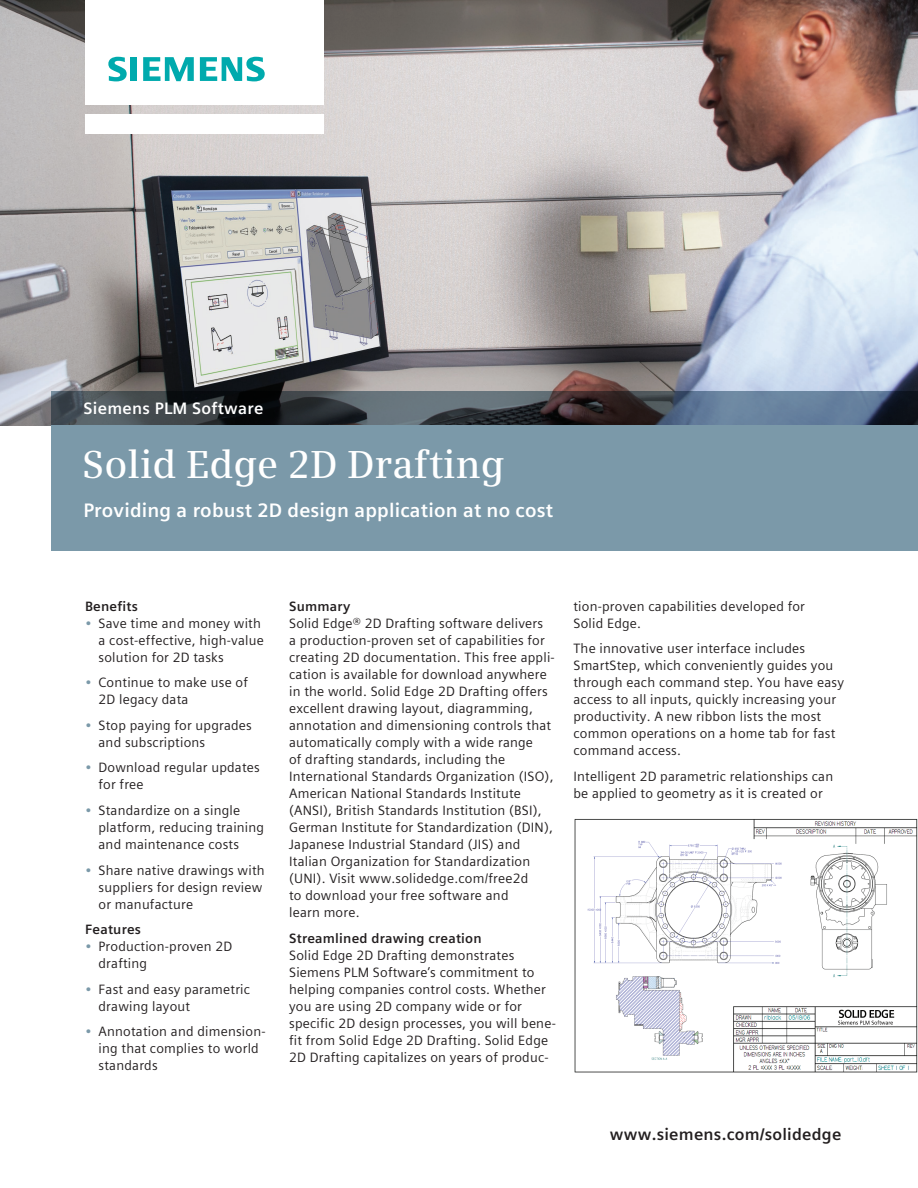
<style>
.page{position:relative;width:918px;height:1188px;background:#fff}
.page>*{position:absolute;margin:0;border:0;box-sizing:border-box;transform-origin:0 0}
.t1{font:600 39px "Siemens Serif";color:#fff}
.t2{font:700 19.5px "Siemens Sans Global";letter-spacing:.01em;color:#fff}
.t3{font:700 16.5px "Siemens Sans Global";letter-spacing:.015em;color:#231f20}
.t4{font:700 16.5px "Siemens Sans Global";letter-spacing:.015em;color:#fff}
.t5{font:13.5px/17px "Siemens Sans Global";letter-spacing:.015em;color:#231f20}
.t6{font:700 13.5px "Siemens Sans Global";letter-spacing:.015em;color:#231f20}
.s1{color:#7b99a9}
</style>
<div class="page">
<img style="left:0;top:0;width:918px;height:425px">
<div style="left:85px;top:114px;width:238px;height:19px;background:#fff"></div>
<div style="left:85px;top:0;width:238px;height:105px;background:#fff"></div>
<svg style="left:108px;top:57px;width:19px;height:24px"></svg>
<div style="left:130px;top:57px;width:7px;height:24px;background:#00aaad"></div>
<svg style="left:143px;top:57px;width:51px;height:24px"></svg>
<svg style="left:200px;top:57px;width:65px;height:24px"></svg>
<svg style="left:51px;top:391px;width:867px;height:34px;background:#424c57"></svg>
<div style="left:51px;top:425px;width:867px;height:126px;background:#7b99a9"></div>
<img style="left:574px;top:819px;width:344px;height:254px">
<p class="t4" style="left:84px;top:396px;width:181px">Siemens PLM Software</p>
<h1 class="t1" style="left:82px;top:442px;width:424px">Solid Edge 2D Drafting</h1>
<h2 class="t2" style="left:83px;top:495px;width:471px">Providing a robust 2D design application at no cost</h2>
<p class="t6" style="left:85px;top:596px;width:54px">Benefits</p>
<p class="t5" style="left:99px;top:615px;width:167px;text-indent:-14px"><span class="s1">•</span> Save time and money with a cost-effective, high-value solution for 2D tasks</p>
<p class="t5" style="left:99px;top:674px;width:151px;text-indent:-14px"><span class="s1">•</span> Continue to make use of<br>2D legacy data</p>
<p class="t5" style="left:99px;top:717px;width:155px;text-indent:-14px"><span class="s1">•</span> Stop paying for upgrades and subscriptions</p>
<p class="t5" style="left:99px;top:759px;width:163px;text-indent:-14px"><span class="s1">•</span> Download regular updates for free</p>
<p class="t5" style="left:99px;top:802px;width:167px;text-indent:-14px"><span class="s1">•</span> Standardize on a single platform, reducing training and maintenance costs</p>
<p class="t5" style="left:99px;top:861px;width:168px;text-indent:-14px"><span class="s1">•</span> Share native drawings with suppliers for design review or manufacture</p>
<p class="t6" style="left:85px;top:919px;width:58px">Features</p>
<p class="t5" style="left:99px;top:938px;width:135px;text-indent:-14px"><span class="s1">•</span> Production-proven 2D drafting</p>
<p class="t5" style="left:99px;top:980px;width:153px;text-indent:-14px"><span class="s1">•</span> Fast and easy parametric drawing layout</p>
<p class="t5" style="left:99px;top:1023px;width:169px;text-indent:-14px"><span class="s1">•</span> Annotation and dimension&shy;ing that complies to world standards</p>
<p class="t6" style="left:289px;top:596px;width:63px">Summary</p>
<p class="t5" style="left:289px;top:615px;width:267px">Solid Edge® 2D Drafting software delivers<br>a production-proven set of capabilities for creating 2D documentation. This free appli&shy;cation is available for download anywhere in the world. Solid Edge 2D Drafting offers excellent drawing layout, diagramming, annotation and dimensioning controls that automatically comply with a wide range<br>of drafting standards, including the International Standards Organization (ISO), American National Standards Institute (ANSI), British Standards Institution (BSI), German Institute for Standardization (DIN), Japanese Industrial Standard (JIS) and Italian Organization for Standardization (UNI). Visit www.solidedge.com/free2d<br>to download your free software and<br>learn more.</p>
<p class="t6" style="left:289px;top:928px;width:194px">Streamlined drawing creation</p>
<p class="t5" style="left:289px;top:947px;width:268px">Solid Edge 2D Drafting demonstrates Siemens PLM Software’s commitment to helping companies control costs. Whether you are using 2D company wide or for specific 2D design processes, you will bene&shy;fit from Solid Edge 2D Drafting. Solid Edge 2D Drafting capitalizes on years of produc-</p>
<p class="t5" style="left:573px;top:598px;width:233px">tion-proven capabilities developed for<br>Solid Edge.</p>
<p class="t5" style="left:573px;top:640px;width:272px">The innovative user interface includes SmartStep, which conveniently guides you through each command step. You have easy access to all inputs, quickly increasing your productivity. A new ribbon lists the most common operations on a home tab for fast command access.</p>
<p class="t5" style="left:573px;top:768px;width:261px">Intelligent 2D parametric relationships can be applied to geometry as it is created or</p>
<p class="t3" style="left:610px;top:1121px;width:233px">www.siemens.com/solidedge</p>
</div>
